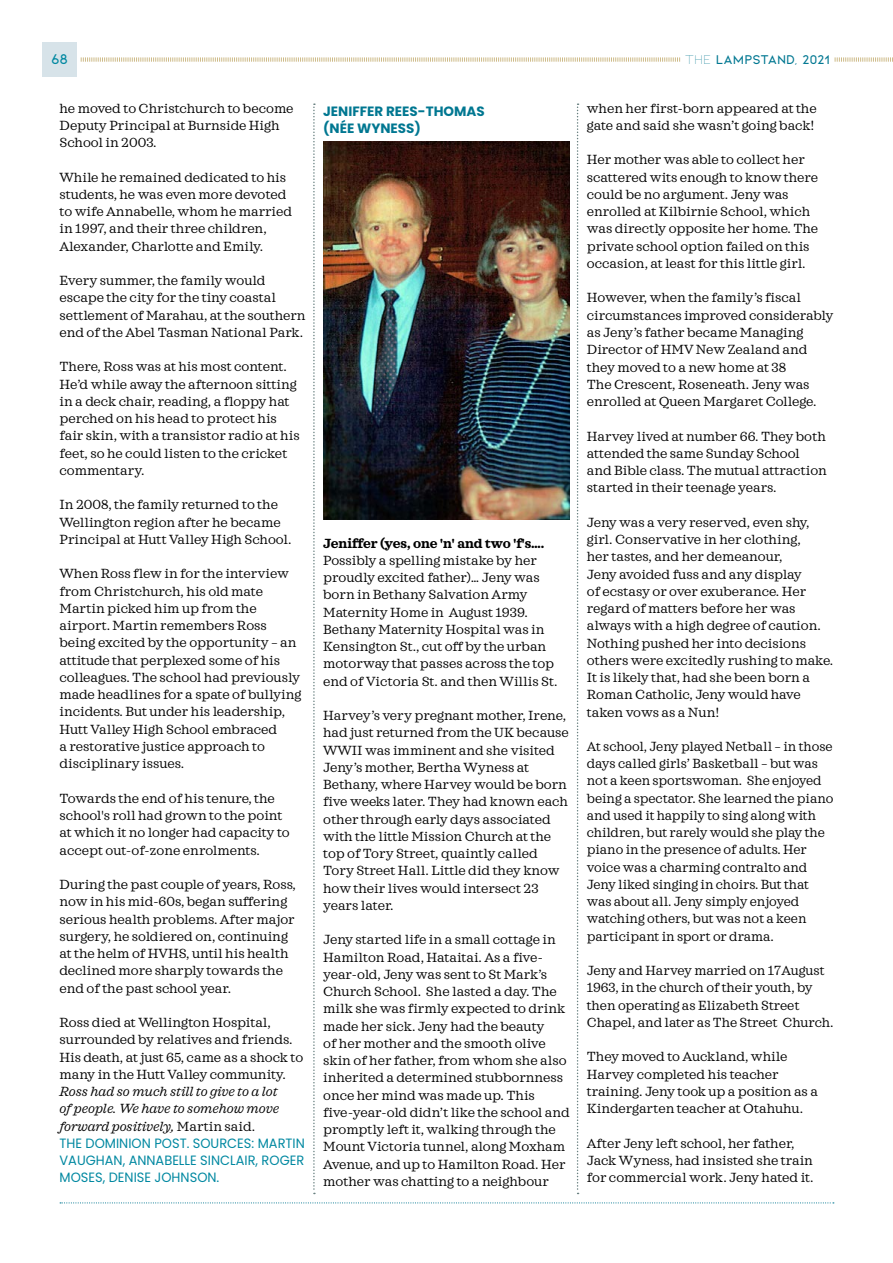
<style>
.page{position:relative;width:893px;height:1263px;background:#fff}
.page>*{position:absolute;margin:0;border:0;box-sizing:border-box;transform-origin:0 0}
.t1{font:600 15px "Kiona";color:#0088a1}
.t2{font:13.5px/17.2px "Sagona";color:#000}
.t3{font:italic 13.5px/17.2px "Sagona";color:#000;text-align:justify}
.t4{font:13.5px/17.2px "Poppins";color:#0088a1;text-align:justify;scale:.96 1}
.t5{font:700 13.5px "Sagona";color:#000}
.t6{font:700 13.5px/17.2px "Poppins";color:#007791}
.t7{font:600 13.5px "Kiona";color:#007791}
.s1{font-weight:300}
.s2{font-style:normal}
</style>
<div class="page">
<svg style="left:80px;top:57px;width:813px;height:5px"></svg>
<div style="left:43px;top:43px;width:34px;height:34px;background:#d7e3e9"></div>
<svg style="left:60px;top:1202px;width:774px;height:1px"></svg>
<div style="left:681px;top:51px;width:152px;height:17px;background:#fff"></div>
<img style="left:323px;top:141px;width:247px;height:379px">
<svg style="left:313px;top:103px;width:2px;height:1091px"></svg>
<svg style="left:577px;top:103px;width:2px;height:1091px"></svg>
<p class="t1" style="left:51px;top:51px;width:18px">68</p>
<p class="t7" style="left:685px;top:52px;width:147px"><span class="s1">The</span> LAMPSTAND, 2021</p>
<p class="t2" style="left:60px;top:99px;width:236px">he moved to Christchurch to become<br>Deputy Principal at Burnside High<br>School in 2003.</p>
<p class="t2" style="left:60px;top:168px;width:234px">While he remained dedicated to his students, he was even more devoted to wife Annabelle, whom he married in 1997, and their three children, Alexander, Charlotte and Emily.</p>
<p class="t2" style="left:60px;top:272px;width:248px">Every summer, the family would escape the city for the tiny coastal settlement of Marahau, at the southern end of the Abel Tasman National Park.</p>
<p class="t2" style="left:60px;top:358px;width:242px">There, Ross was at his most content.<br>He’d while away the afternoon sitting in a deck chair, reading, a floppy hat perched on his head to protect his fair skin, with a transistor radio at his feet, so he could listen to the cricket commentary.</p>
<p class="t2" style="left:60px;top:496px;width:233px">In 2008, the family returned to the<br>Wellington region after he became<br>Principal at Hutt Valley High School.</p>
<p class="t2" style="left:60px;top:565px;width:243px">When Ross flew in for the interview from Christchurch, his old mate Martin picked him up from the airport. Martin remembers Ross being excited by the opportunity – an attitude that perplexed some of his colleagues. The school had previously made headlines for a spate of bullying incidents. But under his leadership, Hutt Valley High School embraced<br>a restorative justice approach to disciplinary issues.</p>
<p class="t2" style="left:60px;top:790px;width:232px">Towards the end of his tenure, the school's roll had grown to the point at which it no longer had capacity to accept out-of-zone enrolments.</p>
<p class="t2" style="left:60px;top:876px;width:238px">During the past couple of years, Ross, now in his mid-60s, began suffering serious health problems. After major surgery, he soldiered on, continuing at the helm of HVHS, until his health declined more sharply towards the end of the past school year.</p>
<p class="t2" style="left:60px;top:1014px;width:245px">Ross died at Wellington Hospital, surrounded by relatives and friends.<br>His death, at just 65, came as a shock to many in the Hutt Valley community.</p>
<p class="t3" style="left:60px;top:1083px;width:221px">Ross had so much still to give to a lot of people. We have to somehow move forward positively, <span class="s2">Martin said.</span></p>
<p class="t4" style="left:60px;top:1134px;width:257px">THE DOMINION POST. SOURCES: MARTIN VAUGHAN, ANNABELLE SINCLAIR, ROGER MOSES, DENISE JOHNSON.</p>
<p class="t2" style="left:587px;top:100px;width:231px">when her first-born appeared at the gate and said she wasn’t going back!</p>
<p class="t2" style="left:587px;top:151px;width:233px">Her mother was able to collect her scattered wits enough to know there could be no argument. Jeny was enrolled at Kilbirnie School, which was directly opposite her home. The private school option failed on this occasion, at least for this little girl.</p>
<p class="t2" style="left:587px;top:289px;width:248px">However, when the family’s fiscal circumstances improved considerably as Jeny’s father became Managing Director of HMV New Zealand and they moved to a new home at 38<br>The Crescent, Roseneath. Jeny was enrolled at Queen Margaret College.</p>
<p class="t2" style="left:587px;top:427px;width:242px">Harvey lived at number 66. They both attended the same Sunday School and Bible class. The mutual attraction started in their teenage years.</p>
<p class="t2" style="left:587px;top:514px;width:248px">Jeny was a very reserved, even shy, girl. Conservative in her clothing,<br>her tastes, and her demeanour,<br>Jeny avoided fuss and any display<br>of ecstasy or over exuberance. Her regard of matters before her was always with a high degree of caution.<br>Nothing pushed her into decisions others were excitedly rushing to make.<br>It is likely that, had she been born a Roman Catholic, Jeny would have taken vows as a Nun!</p>
<p class="t2" style="left:587px;top:738px;width:248px">At school, Jeny played Netball – in those days called girls’ Basketball – but was not a keen sportswoman. She enjoyed being a spectator. She learned the piano and used it happily to sing along with children, but rarely would she play the piano in the presence of adults. Her voice was a charming contralto and Jeny liked singing in choirs. But that was about all. Jeny simply enjoyed watching others, but was not a keen participant in sport or drama.</p>
<p class="t2" style="left:587px;top:962px;width:248px">Jeny and Harvey married on 17August 1963, in the church of their youth, by then operating as Elizabeth Street Chapel, and later as The Street Church.</p>
<p class="t2" style="left:587px;top:1048px;width:233px">They moved to Auckland, while<br>Harvey completed his teacher training. Jeny took up a position as a<br>Kindergarten teacher at Otahuhu.</p>
<p class="t2" style="left:587px;top:1134px;width:228px">After Jeny left school, her father,<br>Jack Wyness, had insisted she train for commercial work. Jeny hated it.</p>
<p class="t6" style="left:323px;top:103px;width:163px">JENIFFER REES-THOMAS (NÉE WYNESS)</p>
<p class="t5" style="left:323px;top:535px;width:223px">Jeniffer (yes, one 'n' and two 'f's….</p>
<p class="t2" style="left:323px;top:552px;width:236px">Possibly a spelling mistake by her proudly excited father)… Jeny was born in Bethany Salvation Army Maternity Home in August 1939.<br>Bethany Maternity Hospital was in Kensington St., cut off by the urban motorway that passes across the top end of Victoria St. and then Willis St.</p>
<p class="t2" style="left:323px;top:707px;width:247px">Harvey’s very pregnant mother, Irene, had just returned from the UK because WWII was imminent and she visited Jeny’s mother, Bertha Wyness at Bethany, where Harvey would be born five weeks later. They had known each other through early days associated with the little Mission Church at the top of Tory Street, quaintly called Tory Street Hall. Little did they know how their lives would intersect 23 years later.</p>
<p class="t2" style="left:323px;top:931px;width:248px">Jeny started life in a small cottage in Hamilton Road, Hataitai. As a five&shy;year-old, Jeny was sent to St Mark’s Church School. She lasted a day. The milk she was firmly expected to drink made her sick. Jeny had the beauty<br>of her mother and the smooth olive skin of her father, from whom she also inherited a determined stubbornness once her mind was made up. This five-year-old didn’t like the school and promptly left it, walking through the Mount Victoria tunnel, along Moxham Avenue, and up to Hamilton Road. Her mother was chatting to a neighbour</p>
</div>
